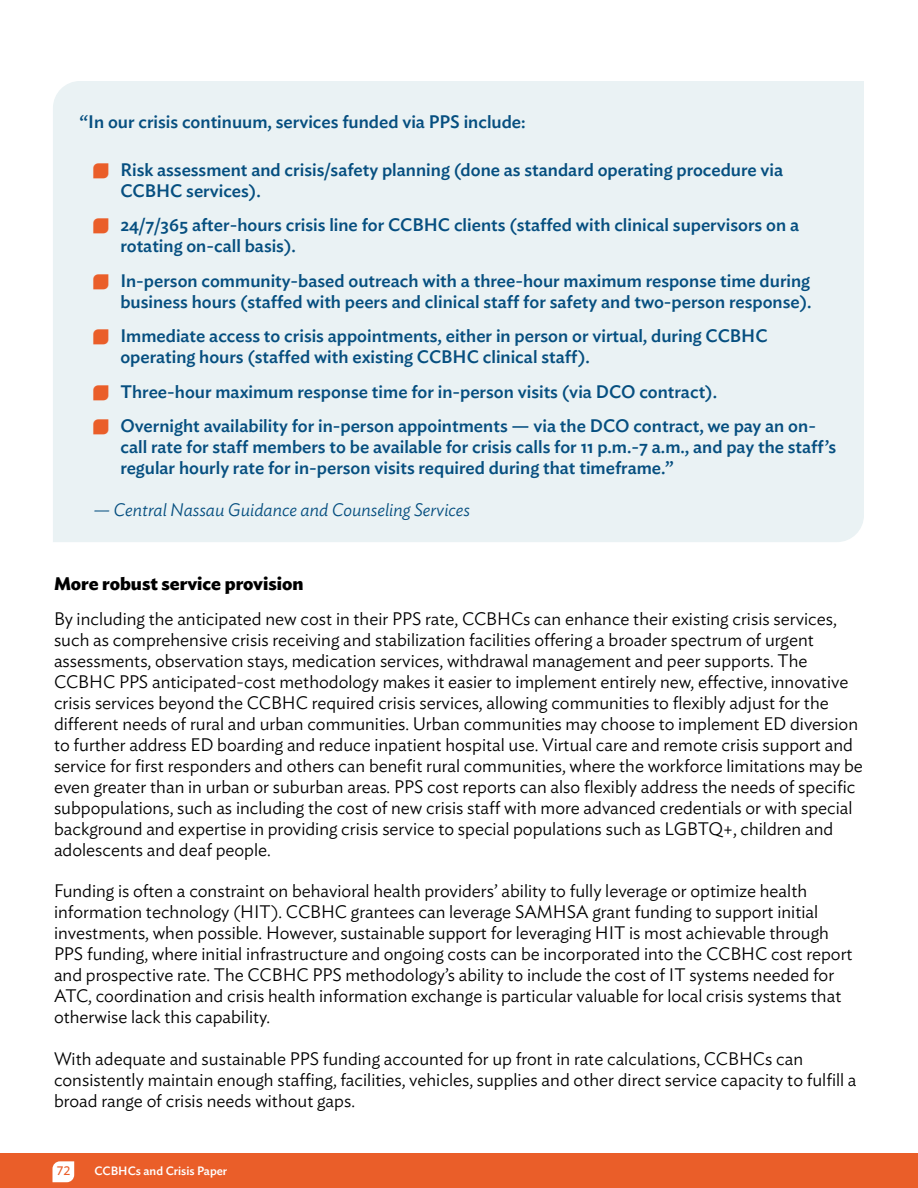
<style>
.page{position:relative;width:918px;height:1188px;background:#fff}
.page>*{position:absolute;margin:0;border:0;box-sizing:border-box;transform-origin:0 0}
.t1{font:300 18px/21px "Ideal Sans";color:#000}
.t2{font:500 18px/21px "Ideal Sans";color:#064f80}
.t3{font:italic 300 18px "Ideal Sans";color:#064f80}
.t4{font:700 18px "Ideal Sans";color:#000}
.t5{font:12.6px "Ideal Sans";color:#ea5e29}
.t6{font:500 12px "Ideal Sans";color:#fff}
</style>
<div class="page">
<div style="left:0;top:1154px;width:918px;height:34px;background:#ea5e29"></div>
<svg style="left:52px;top:1161px;width:22px;height:21px"></svg>
<div style="left:53px;top:81px;width:811px;height:461px;background:#eaf2f4"></div>
<svg style="left:93px;top:163px;width:15px;height:15px"></svg>
<svg style="left:93px;top:218px;width:15px;height:15px"></svg>
<svg style="left:93px;top:274px;width:15px;height:15px"></svg>
<svg style="left:93px;top:329px;width:15px;height:15px"></svg>
<svg style="left:93px;top:385px;width:15px;height:15px"></svg>
<svg style="left:93px;top:419px;width:15px;height:15px"></svg>
<p class="t2" style="left:80px;top:109px;width:447px">“In our crisis continuum, services funded via PPS include:</p>
<p class="t2" style="left:120px;top:157px;width:664px">Risk assessment and crisis/safety planning (done as standard operating procedure via<br>CCBHC services).</p>
<p class="t2" style="left:120px;top:213px;width:680px">24/7/365 after-hours crisis line for CCBHC clients (staffed with clinical supervisors on a rotating on-call basis).</p>
<p class="t2" style="left:120px;top:268px;width:693px">In-person community-based outreach with a three-hour maximum response time during business hours (staffed with peers and clinical staff for safety and two-person response).</p>
<p class="t2" style="left:120px;top:324px;width:649px">Immediate access to crisis appointments, either in person or virtual, during CCBHC operating hours (staffed with existing CCBHC clinical staff).</p>
<p class="t2" style="left:120px;top:373px;width:697px;line-height:34.5px">Three-hour maximum response time for in-person visits (via DCO contract).<br>Overnight availability for in-person appointments — via the DCO contract, we pay an on-</p>
<p class="t2" style="left:120px;top:435px;width:717px">call rate for staff members to be available for crisis calls for 11 p.m.-7 a.m., and pay the staff’s regular hourly rate for in-person visits required during that timeframe.”</p>
<p class="t3" style="left:93px;top:496px;width:378px">— Central Nassau Guidance and Counseling Services</p>
<p class="t4" style="left:54px;top:570px;width:251px">More robust service provision</p>
<p class="t1" style="left:54px;top:607px;width:810px">By including the anticipated new cost in their PPS rate, CCBHCs can enhance their existing crisis services, such as comprehensive crisis receiving and stabilization facilities offering a broader spectrum of urgent assessments, observation stays, medication services, withdrawal management and peer supports. The CCBHC PPS anticipated-cost methodology makes it easier to implement entirely new, effective, innovative crisis services beyond the CCBHC required crisis services, allowing communities to flexibly adjust for the different needs of rural and urban communities. Urban communities may choose to implement ED diversion to further address ED boarding and reduce inpatient hospital use. Virtual care and remote crisis support and service for first responders and others can benefit rural communities, where the workforce limitations may be even greater than in urban or suburban areas. PPS cost reports can also flexibly address the needs of specific subpopulations, such as including the cost of new crisis staff with more advanced credentials or with special background and expertise in providing crisis service to special populations such as LGBTQ+, children and adolescents and deaf people.</p>
<p class="t1" style="left:54px;top:879px;width:800px">Funding is often a constraint on behavioral health providers’ ability to fully leverage or optimize health information technology (HIT). CCBHC grantees can leverage SAMHSA grant funding to support initial investments, when possible. However, sustainable support for leveraging HIT is most achievable through PPS funding, where initial infrastructure and ongoing costs can be incorporated into the CCBHC cost report and prospective rate. The CCBHC PPS methodology’s ability to include the cost of IT systems needed for ATC, coordination and crisis health information exchange is particular valuable for local crisis systems that otherwise lack this capability.</p>
<p class="t1" style="left:54px;top:1047px;width:804px">With adequate and sustainable PPS funding accounted for up front in rate calculations, CCBHCs can consistently maintain enough staffing, facilities, vehicles, supplies and other direct service capacity to fulfill a broad range of crisis needs without gaps.</p>
<p class="t5" style="left:57px;top:1161px;width:15px">72</p>
<p class="t6" style="left:94px;top:1162px;width:134px">CCBHCs and Crisis Paper</p>
</div>
